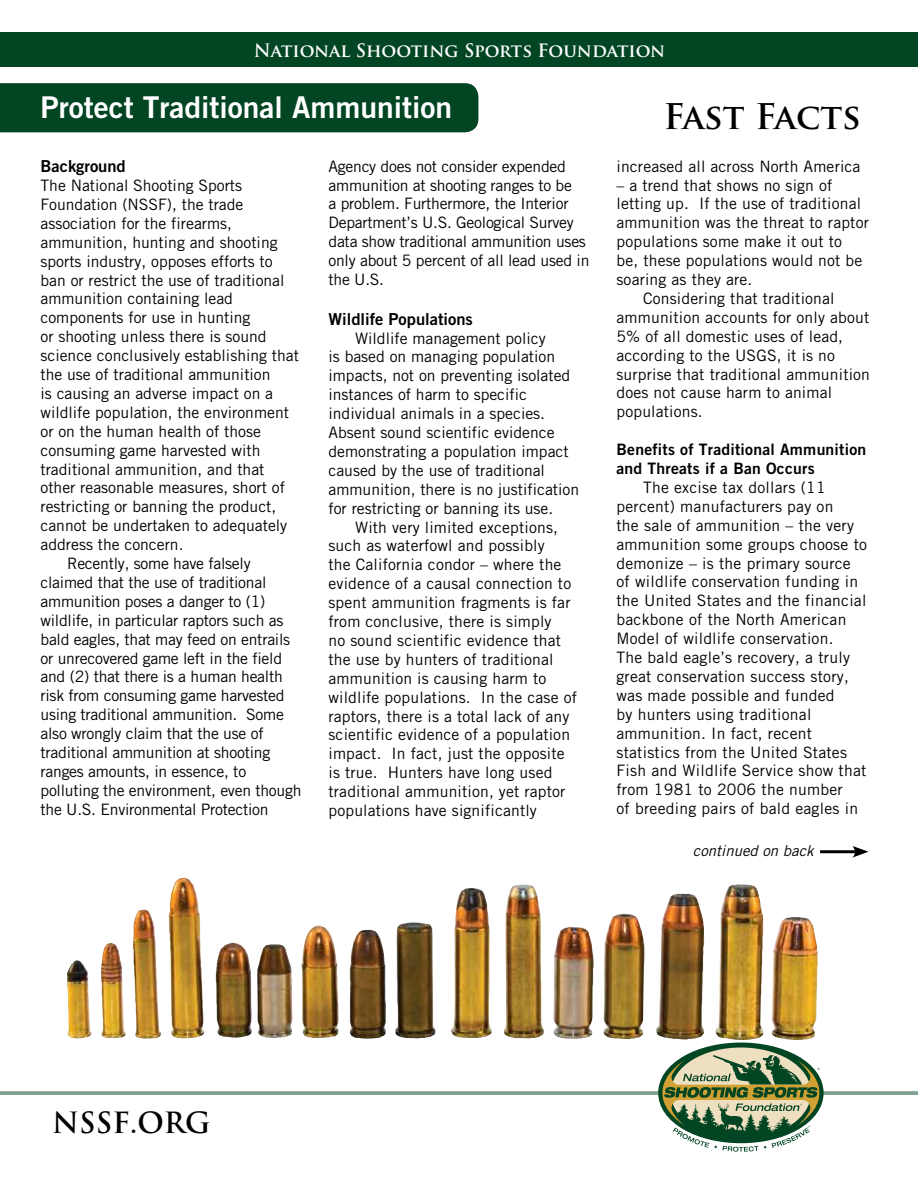
<style>
.page{position:relative;width:918px;height:1188px;background:#fff}
.page>*{position:absolute;margin:0;border:0;box-sizing:border-box;transform-origin:0 0}
.t1{font:700 34.5px "Trajan Pro";letter-spacing:-.01em;color:#000}
.t2{font:30px "Trade Gothic LT Std Bd 2";color:#fff}
.t3{font:700 28.5px "Trajan Pro";color:#000}
.t4{font:700 18px "Trajan Pro";letter-spacing:-.01em;color:#fff}
.t5{font:16.5px "Trade Gothic LT Std Bd 2";color:#000}
.t6{font:15.75px/18.9px "Trade Gothic LT Std";color:#000}
.t7{font:15.75px/18.9px "Trade Gothic LT Std Bd 2";letter-spacing:.015em;color:#000}
.t8{font:italic 15px "Trade Gothic LT Std";color:#000}
</style>
<div class="page">
<img style="left:168px;top:878px;width:596px;height:162px">
<hr style="left:820px;top:850px;width:38px;height:3px;background:#000">
<svg style="left:852px;top:846px;width:16px;height:12px"></svg>
<div style="left:0;top:83px;width:478px;height:49px;background:#024523"></div>
<div style="left:0;top:33px;width:918px;height:34px;background:#024523"></div>
<svg style="left:0;top:1091px;width:918px;height:4px;background:#87a797"></svg>
<svg style="left:658px;top:1043px;width:166px;height:109px"></svg>
<p class="t4" style="left:254px;top:39px;width:413px">National Shooting Sports Foundation</p>
<h2 class="t2" style="left:40px;top:89px;width:413px">Protect Traditional Ammunition</h2>
<p class="t5" style="left:40px;top:156px;width:87px">Background</p>
<p class="t6" style="left:40px;top:176px;width:203px">The National Shooting Sports</p>
<p class="t6" style="left:40px;top:195px;width:204px">Foundation (NSSF), the trade</p>
<p class="t6" style="left:40px;top:214px;width:193px">association for the firearms,</p>
<p class="t6" style="left:40px;top:233px;width:239px">ammunition, hunting and shooting</p>
<p class="t6" style="left:40px;top:251px;width:234px">sports industry, opposes efforts to</p>
<p class="t6" style="left:40px;top:270px;width:246px">ban or restrict the use of traditional</p>
<p class="t6" style="left:40px;top:289px;width:194px">ammunition containing lead</p>
<p class="t6" style="left:40px;top:308px;width:211px">components for use in hunting</p>
<p class="t6" style="left:40px;top:327px;width:228px">or shooting unless there is sound</p>
<p class="t6" style="left:40px;top:346px;width:260px">science conclusively establishing that</p>
<p class="t6" style="left:40px;top:365px;width:232px">the use of traditional ammunition</p>
<p class="t6" style="left:40px;top:384px;width:234px">is causing an adverse impact on a</p>
<p class="t6" style="left:40px;top:403px;width:250px">wildlife population, the environment</p>
<p class="t6" style="left:40px;top:422px;width:222px">or on the human health of those</p>
<p class="t6" style="left:40px;top:440px;width:222px">consuming game harvested with</p>
<p class="t6" style="left:40px;top:459px;width:225px">traditional ammunition, and that</p>
<p class="t6" style="left:40px;top:478px;width:246px">other reasonable measures, short of</p>
<p class="t6" style="left:40px;top:497px;width:237px">restricting or banning the product,</p>
<p class="t6" style="left:40px;top:516px;width:248px">cannot be undertaken to adequately</p>
<p class="t6" style="left:40px;top:535px;width:145px">address the concern.</p>
<p class="t6" style="left:67px;top:554px;width:185px">Recently, some have falsely</p>
<p class="t6" style="left:40px;top:573px;width:227px">claimed that the use of traditional</p>
<p class="t6" style="left:40px;top:592px;width:226px">ammunition poses a danger to (1)</p>
<p class="t6" style="left:40px;top:611px;width:244px">wildlife, in particular raptors such as</p>
<p class="t6" style="left:40px;top:629px;width:251px">bald eagles, that may feed on entrails</p>
<p class="t6" style="left:40px;top:648px;width:243px">or unrecovered game left in the field</p>
<p class="t6" style="left:40px;top:667px;width:244px">and (2) that there is a human health</p>
<p class="t6" style="left:40px;top:686px;width:246px">risk from consuming game harvested</p>
<p class="t6" style="left:40px;top:705px;width:245px">using traditional ammunition. Some</p>
<p class="t6" style="left:40px;top:724px;width:225px">also wrongly claim that the use of</p>
<p class="t6" style="left:40px;top:743px;width:231px">traditional ammunition at shooting</p>
<p class="t6" style="left:40px;top:762px;width:207px">ranges amounts, in essence, to</p>
<p class="t6" style="left:40px;top:781px;width:263px">polluting the environment, even though</p>
<p class="t6" style="left:40px;top:800px;width:230px">the U.S. Environmental Protection</p>
<p class="t6" style="left:329px;top:156px;width:263px">Agency does not consider expended ammunition at shooting ranges to be<br>a problem. Furthermore, the Interior<br>Department’s U.S. Geological Survey data show traditional ammunition uses only about 5 percent of all lead used in the U.S.</p>
<p class="t5" style="left:328px;top:309px;width:146px">Wildlife Populations</p>
<p class="t6" style="left:328px;top:328px;width:252px;text-indent:27px">Wildlife management policy<br>is based on managing population impacts, not on preventing isolated instances of harm to specific individual animals in a species.<br>Absent sound scientific evidence demonstrating a population impact caused by the use of traditional ammunition, there is no justification for restricting or banning its use.</p>
<p class="t6" style="left:328px;top:517px;width:250px;text-indent:27px">With very limited exceptions, such as waterfowl and possibly<br>the California condor – where the evidence of a causal connection to spent ammunition fragments is far from conclusive, there is simply<br>no sound scientific evidence that the use by hunters of traditional ammunition is causing harm to wildlife populations. In the case of raptors, there is a total lack of any scientific evidence of a population impact. In fact, just the opposite is true. Hunters have long used traditional ammunition, yet raptor populations have significantly</p>
<h1 class="t1" style="left:663px;top:95px;width:199px">Fast Facts</h1>
<p class="t6" style="left:617px;top:156px;width:246px">increased all across North America</p>
<p class="t6" style="left:617px;top:175px;width:217px">– a trend that shows no sign of</p>
<p class="t6" style="left:617px;top:194px;width:246px">letting up. If the use of traditional</p>
<p class="t6" style="left:617px;top:213px;width:254px">ammunition was the threat to raptor</p>
<p class="t6" style="left:617px;top:232px;width:227px">populations some make it out to</p>
<p class="t6" style="left:617px;top:251px;width:247px">be, these populations would not be</p>
<p class="t6" style="left:617px;top:270px;width:137px">soaring as they are.</p>
<p class="t6" style="left:643px;top:289px;width:193px">Considering that traditional</p>
<p class="t6" style="left:617px;top:308px;width:254px">ammunition accounts for only about</p>
<p class="t6" style="left:617px;top:326px;width:228px">5% of all domestic uses of lead,</p>
<p class="t6" style="left:617px;top:345px;width:220px">according to the USGS, it is no</p>
<p class="t6" style="left:617px;top:364px;width:255px">surprise that traditional ammunition</p>
<p class="t6" style="left:617px;top:383px;width:217px">does not cause harm to animal</p>
<p class="t6" style="left:617px;top:402px;width:88px">populations.</p>
<p class="t7" style="left:617px;top:440px;width:251px">Benefits of Traditional Ammunition and Threats if a Ban Occurs</p>
<p class="t6" style="left:617px;top:478px;width:252px;text-indent:27px">The excise tax dollars (11 percent) manufacturers pay on<br>the sale of ammunition – the very ammunition some groups choose to demonize – is the primary source of wildlife conservation funding in the United States and the financial backbone of the North American<br>Model of wildlife conservation.<br>The bald eagle’s recovery, a truly great conservation success story, was made possible and funded<br>by hunters using traditional ammunition. In fact, recent statistics from the United States<br>Fish and Wildlife Service show that from 1981 to 2006 the number<br>of breeding pairs of bald eagles in</p>
<p class="t8" style="left:693px;top:841px;width:122px">continued on back</p>
<h3 class="t3" style="left:52px;top:1105px;width:20px">nssf</h3>
<h3 class="t3" style="left:130px;top:1105px;width:82px">.org</h3>
</div>
